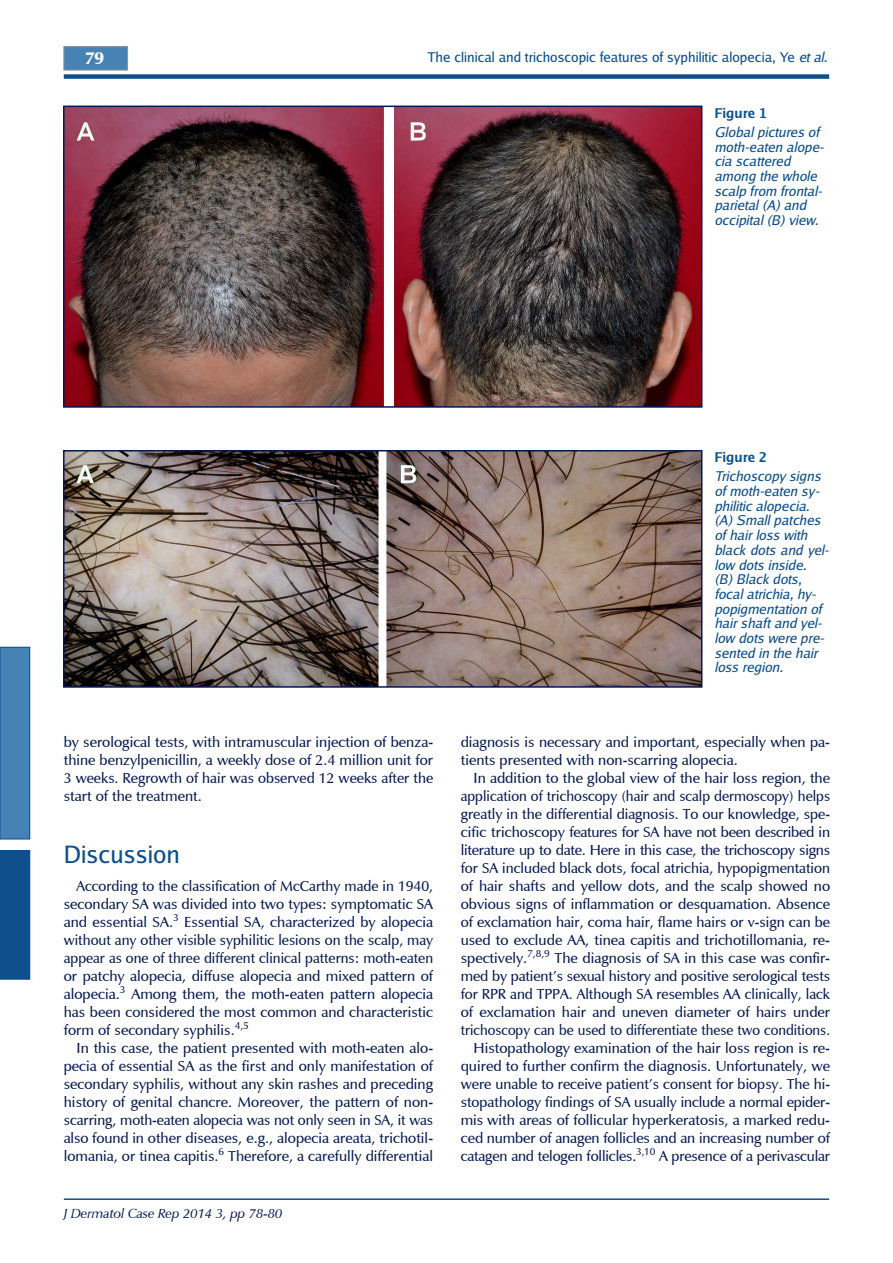
<style>
.page{position:relative;width:893px;height:1263px;background:#fff}
.page>*{position:absolute;margin:0;border:0;box-sizing:border-box;transform-origin:0 0}
.t1{font:24px "Luxi Sans";color:#0f4f8b}
.t2{font:700 18px "Mg Open Cosmetica";color:#fff}
.t3{font:15px/18px "Mg Open Cosmetica";color:#051950;text-align:justify}
.t4{font:italic 13.5px/14.7px "Luxi Sans";color:#0f4f8b}
.t5{font:13.5px "Luxi Sans";color:#0f4f8b}
.t6{font:italic 13.5px "Mg Open Cosmetica";color:#051950}
.t7{font:700 13.5px "Luxi Sans";color:#0f4f8b}
.s1{font-style:italic}
</style>
<div class="page">
<div style="left:64px;top:74px;width:765px;height:5px;background:#0f4f8b"></div>
<hr style="left:64px;top:1198px;width:765px;height:2px;background:#0f4f8b">
<div style="left:0;top:850px;width:30px;height:129px;background:#0f4f8b"></div>
<div style="left:0;top:647px;width:30px;height:192px;background:#4682b4"></div>
<div style="left:0;top:647px;width:30px;height:192px;border:1px solid #0f4f8b"></div>
<div style="left:64px;top:47px;width:64px;height:23px;background:#4682b4"></div>
<div style="left:64px;top:47px;width:64px;height:23px;border:1px solid #969696"></div>
<img style="left:66px;top:109px;width:633px;height:296px">
<div style="left:63px;top:106px;width:639px;height:302px;border:2px solid #051950"></div>
<img style="left:66px;top:453px;width:633px;height:232px">
<div style="left:63px;top:450px;width:639px;height:238px;border:2px solid #051950"></div>
<p class="t2" style="left:85px;top:47px;width:21px">79</p>
<p class="t5" style="left:427px;top:52px;width:402px">The clinical and trichoscopic features of syphilitic alopecia, Ye <span class="s1">et al</span>.</p>
<p class="t7" style="left:714px;top:108px;width:54px">Figure 1</p>
<p class="t4" style="left:714px;top:126px;width:111px">Global pictures of moth-eaten alope&shy;cia scattered among the whole scalp from frontal&shy;parietal (A) and occipital (B) view.</p>
<p class="t7" style="left:714px;top:453px;width:54px">Figure 2</p>
<p class="t4" style="left:714px;top:470px;width:116px">Trichoscopy signs of moth-eaten sy&shy;philitic alopecia. (A) Small patches of hair loss with black dots and yel&shy;low dots inside.<br>(B) Black dots, focal atrichia, hy&shy;popigmentation of hair shaft and yel&shy;low dots were pre&shy;sented in the hair loss region.</p>
<p class="t3" style="left:64px;top:733px;width:371px">by serological tests, with intramuscular injection of benza&shy;thine benzylpenicillin, a weekly dose of 2.4 million unit for 3 weeks. Regrowth of hair was observed 12 weeks after the start of the treatment.</p>
<h1 class="t1" style="left:64px;top:846px;width:118px">Discussion</h1>
<p class="t3" style="left:64px;top:877px;width:371px;text-indent:13px">According to the classification of McCarthy made in 1940, secondary SA was divided into two types: symptomatic SA and essential SA.<sup>3</sup> Essential SA, characterized by alopecia without any other visible syphilitic lesions on the scalp, may appear as one of three different clinical patterns: moth-eaten or patchy alopecia, diffuse alopecia and mixed pattern of alopecia.<sup>3</sup> Among them, the moth-eaten pattern alopecia has been considered the most common and characteristic form of secondary syphilis.<sup>4,5</sup></p>
<p class="t3" style="left:64px;top:1039px;width:371px;text-indent:13px">In this case, the patient presented with moth-eaten alo&shy;pecia of essential SA as the first and only manifestation of secondary syphilis, without any skin rashes and preceding history of genital chancre. Moreover, the pattern of non&shy;scarring, moth-eaten alopecia was not only seen in SA, it was also found in other diseases, e.g., alopecia areata, trichotil&shy;lomania, or tinea capitis.<sup>6</sup> Therefore, a carefully differential</p>
<p class="t6" style="left:64px;top:1205px;width:220px">J Dermatol Case Rep 2014 3, pp 78-80</p>
<p class="t3" style="left:461px;top:733px;width:371px">diagnosis is necessary and important, especially when pa&shy;tients presented with non-scarring alopecia.</p>
<p class="t3" style="left:461px;top:769px;width:371px;text-align:right">In addition to the global view of the hair loss region, the application of trichoscopy (hair and scalp dermoscopy) helps greatly in the differential diagnosis. To our knowledge, spe&shy;cific trichoscopy features for SA have not been described in literature up to date. Here in this case, the trichoscopy signs for SA included black dots, focal atrichia, hypopigmentation of hair shafts and yellow dots, and the scalp showed no obvious signs of inflammation or desquamation. Absence of exclamation hair, coma hair, flame hairs or v-sign can be used to exclude AA, tinea capitis and trichotillomania, re&shy;spectively.<sup>7,8,9</sup> The diagnosis of SA in this case was confir&shy;med by patient’s sexual history and positive serological tests for RPR and TPPA. Although SA resembles AA clinically, lack of exclamation hair and uneven diameter of hairs under trichoscopy can be used to differentiate these two conditions.<br>Histopathology examination of the hair loss region is re&shy;quired to further confirm the diagnosis. Unfortunately, we were unable to receive patient’s consent for biopsy. The hi&shy;stopathology findings of SA usually include a normal epider&shy;mis with areas of follicular hyperkeratosis, a marked redu&shy;ced number of anagen follicles and an increasing number of catagen and telogen follicles.<sup>3,10</sup> A presence of a perivascular</p>
</div>
